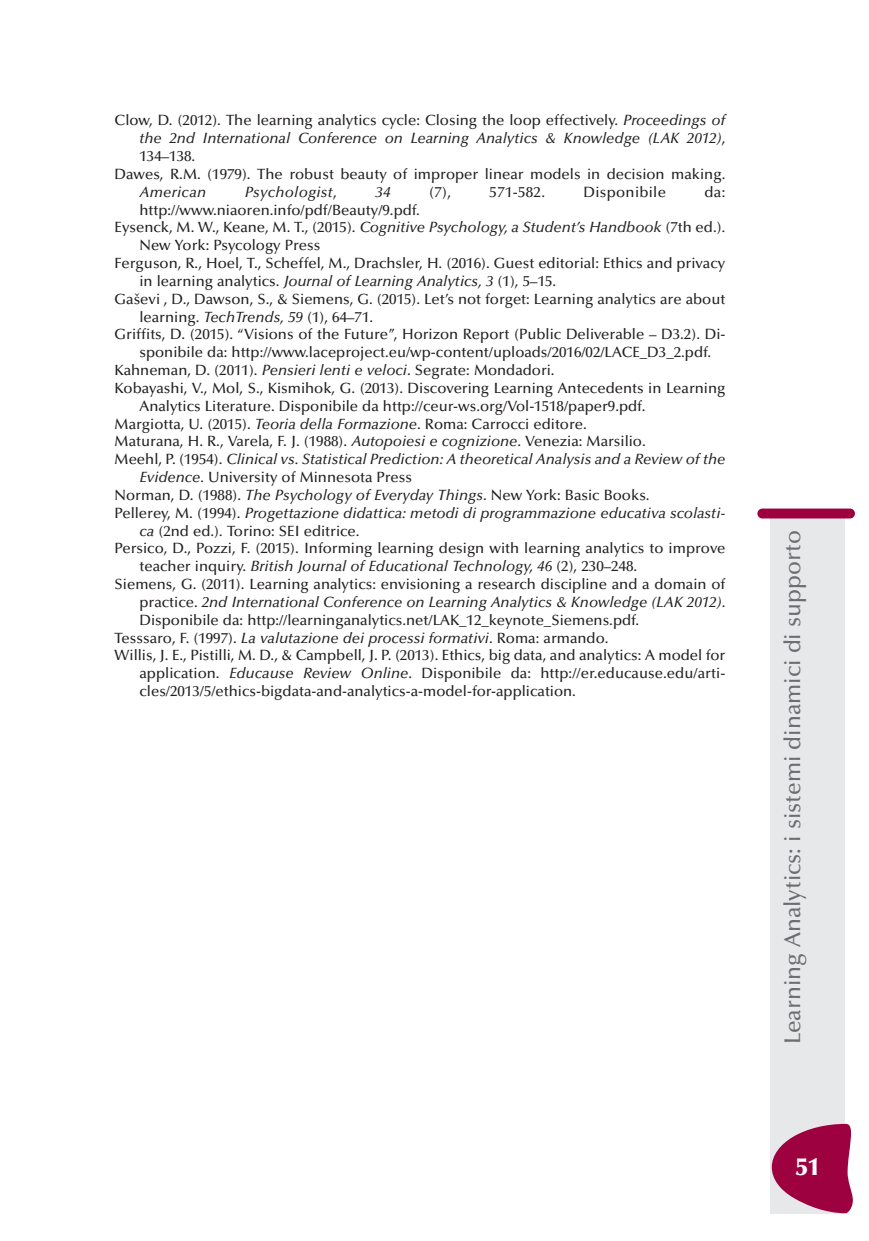
<style>
.page{position:relative;width:869px;height:1241px;background:#fff}
.page>*{position:absolute;margin:0;border:0;box-sizing:border-box;transform-origin:0 0}
.t1{font:900 24.5px "Optima";color:#fff}
.t2{font:500 22.75px "Optima";color:#6c6d70}
.t3{font:500 14.88px "Optima";color:#231f20}
.t4{font:italic 500 14.88px "Optima";color:#231f20}
.t5{font:italic 500 14.88px "Optima";letter-spacing:.02em;color:#231f20}
.t6{font:500 14.88px "Optima";letter-spacing:.02em;color:#231f20}
.s1{font-style:italic}
.s2{font-style:normal}
</style>
<div class="page">
<div style="left:770px;top:516px;width:74px;height:697px;background:#e7e8e9"></div>
<div style="left:757px;top:508px;width:97px;height:10px;background:#9d0140;border-radius:5px"></div>
<svg style="left:771px;top:1123px;width:82px;height:89px"></svg>
<p class="t3" style="left:115px;top:114px;width:612px">Clow, D. (2012). The learning analytics cycle: Closing the loop effectively. <span class="s1">Proceedings of</span></p>
<p class="t4" style="left:139px;top:132px;width:587px">the 2nd International Conference on Learning Analytics &amp; Knowledge (LAK 2012)<span class="s2">,</span></p>
<p class="t3" style="left:139px;top:150px;width:57px">134–138.</p>
<p class="t3" style="left:115px;top:168px;width:612px">Dawes, R.M. (1979). The robust beauty of improper linear models in decision making.</p>
<p class="t5" style="left:139px;top:186px;width:68px">American</p>
<p class="t5" style="left:245px;top:186px;width:93px">Psychologist<span class="s2">,</span></p>
<p class="t4" style="left:375px;top:186px;width:17px">34</p>
<p class="t3" style="left:429px;top:186px;width:23px">(7),</p>
<p class="t3" style="left:489px;top:186px;width:57px">571-582.</p>
<p class="t6" style="left:583px;top:186px;width:84px">Disponibile</p>
<p class="t3" style="left:704px;top:186px;width:22px">da:</p>
<p class="t3" style="left:139px;top:204px;width:282px">http://www.niaoren.info/pdf/Beauty/9.pdf.</p>
<p class="t3" style="left:115px;top:221px;width:612px">Eysenck, M. W., Keane, M. T., (2015). <span class="s1">Cognitive Psychology, a Student’s Handbook</span> (7th ed.)<span class="s1">.</span></p>
<p class="t3" style="left:139px;top:239px;width:182px">New York: Psycology Press</p>
<p class="t3" style="left:115px;top:257px;width:612px">Ferguson, R., Hoel, T., Scheffel, M., Drachsler, H. (2016). Guest editorial: Ethics and privacy</p>
<p class="t3" style="left:139px;top:275px;width:418px">in learning analytics. <span class="s1">Journal of Learning Analytics, 3</span> (1), 5–15.</p>
<p class="t3" style="left:115px;top:293px;width:612px">Gaševi , D., Dawson, S., &amp; Siemens, G. (2015). Let’s not forget: Learning analytics are about</p>
<p class="t3" style="left:139px;top:311px;width:235px">learning. <span class="s1">TechTrends, 59</span> (1), 64–71.</p>
<p class="t3" style="left:115px;top:328px;width:612px">Griffits, D. (2015). “Visions of the Future”, Horizon Report (Public Deliverable – D3.2). Di-</p>
<p class="t3" style="left:139px;top:346px;width:573px">sponibile da: http://www.laceproject.eu/wp-content/uploads/2016/02/LACE_D3_2.pdf.</p>
<p class="t3" style="left:115px;top:364px;width:441px">Kahneman, D. (2011). <span class="s1">Pensieri lenti e veloci</span>. Segrate: Mondadori.</p>
<p class="t3" style="left:115px;top:382px;width:612px">Kobayashi, V., Mol, S., Kismihok, G. (2013). Discovering Learning Antecedents in Learning</p>
<p class="t3" style="left:139px;top:400px;width:507px">Analytics Literature. Disponibile da http://ceur-ws.org/Vol-1518/paper9.pdf.</p>
<p class="t3" style="left:115px;top:417px;width:473px">Margiotta, U. (2015). <span class="s1">Teoria della Formazione</span>. Roma: Carrocci editore.</p>
<p class="t3" style="left:115px;top:435px;width:532px">Maturana, H. R., Varela, F. J. (1988). <span class="s1">Autopoiesi e cognizione</span>. Venezia: Marsilio.</p>
<p class="t4" style="left:115px;top:453px;width:612px"><span class="s2">Meehl, P. (1954).</span> Clinical vs. Statistical Prediction: A theoretical Analysis and a Review of the</p>
<p class="t3" style="left:139px;top:471px;width:274px"><span class="s1">Evidence.</span> University of Minnesota Press</p>
<p class="t3" style="left:115px;top:489px;width:536px">Norman, D. (1988). <span class="s1">The Psychology of Everyday Things</span>. New York: Basic Books.</p>
<p class="t4" style="left:115px;top:507px;width:612px"><span class="s2">Pellerey, M. (1994).</span> Progettazione didattica: metodi di programmazione educativa scolasti-</p>
<p class="t3" style="left:139px;top:524px;width:221px"><span class="s1">ca</span> (2nd ed.)<span class="s1">.</span> Torino: SEI editrice.</p>
<p class="t3" style="left:115px;top:542px;width:612px">Persico, D., Pozzi, F. (2015). Informing learning design with learning analytics to improve</p>
<p class="t4" style="left:139px;top:560px;width:499px"><span class="s2">teacher inquiry.</span> British Journal of Educational Technology, 46 <span class="s2">(2), 230–248.</span></p>
<p class="t3" style="left:115px;top:578px;width:612px">Siemens, G. (2011). Learning analytics: envisioning a research discipline and a domain of</p>
<p class="t4" style="left:139px;top:596px;width:587px"><span class="s2">practice.</span> 2nd International Conference on Learning Analytics &amp; Knowledge (LAK 2012)<span class="s2">.</span></p>
<p class="t3" style="left:139px;top:614px;width:501px">Disponibile da: http://learninganalytics.net/LAK_12_keynote_Siemens.pdf.</p>
<p class="t4" style="left:115px;top:631px;width:495px"><span class="s2">Tesssaro, F. (1997).</span> La valutazione dei processi formativi<span class="s2">. Roma: armando.</span></p>
<p class="t3" style="left:115px;top:649px;width:612px">Willis, J. E., Pistilli, M. D., &amp; Campbell, J. P. (2013). Ethics, big data, and analytics: A model for</p>
<p class="t3" style="left:139px;top:667px;width:587px">application. <span class="s1">Educause Review Online</span>. Disponibile da: http://er.educause.edu/arti-</p>
<p class="t3" style="left:139px;top:685px;width:438px">cles/2013/5/ethics-bigdata-and-analytics-a-model-for-application.</p>
<h2 class="t2" style="left:783px;top:1044px;width:515px;rotate:-90deg">Learning Analytics: i sistemi dinamici di supporto</h2>
<h1 class="t1" style="left:795px;top:1156px;width:26px">51</h1>
</div>
